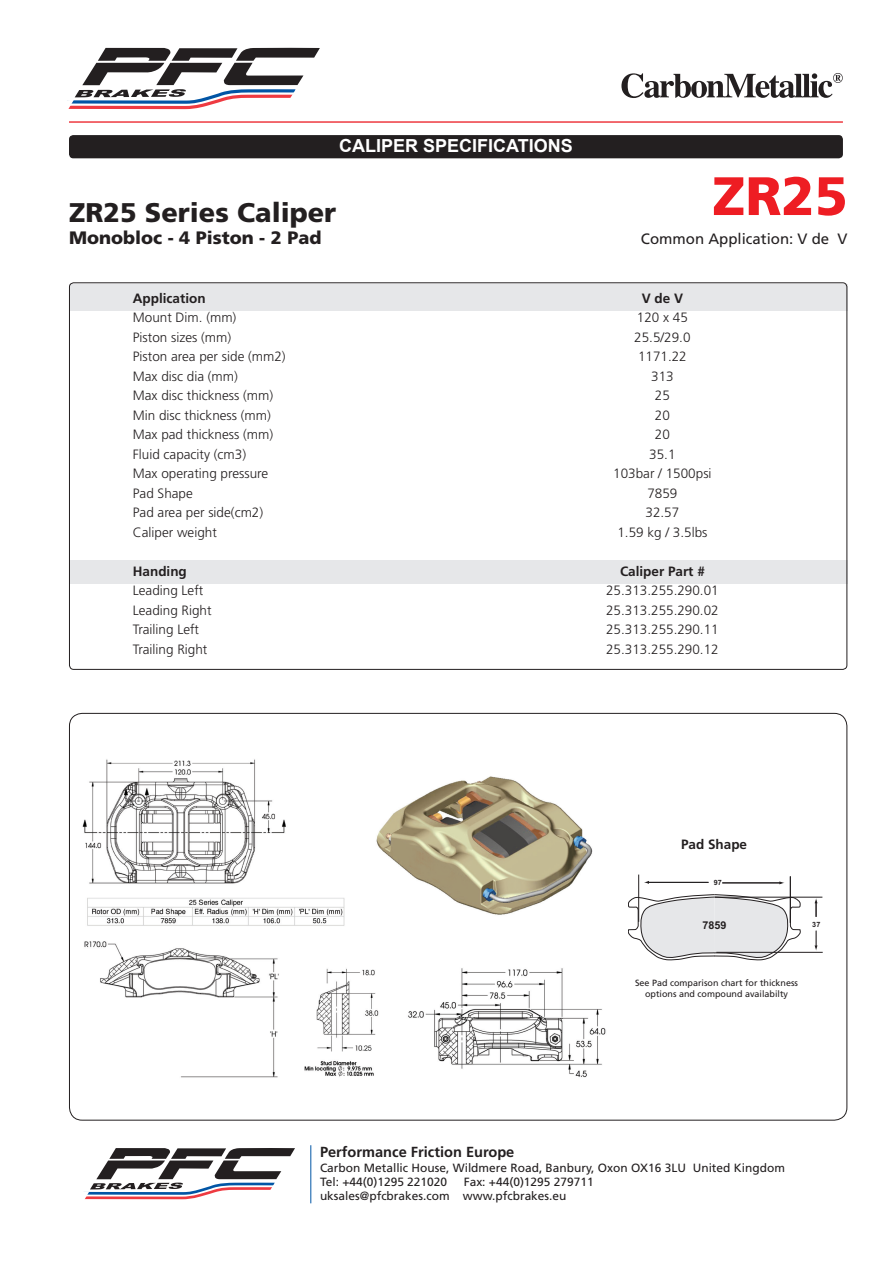
<style>
.page{position:relative;width:893px;height:1263px;background:#fff}
.page>*{position:absolute;margin:0;border:0;box-sizing:border-box;transform-origin:0 0}
.t1{font:900 54px "Frutiger";color:#ee1d23}
.t2{font:900 27px "Frutiger";color:#231f20}
.t3{font:900 18px "Frutiger";color:#231f20}
.t4{font:700 18px "Arial";color:#fff}
.t5{font:15px "Frutiger";color:#231f20}
.t6{font:700 14.55px "Frutiger";color:#231f20}
.t7{font:300 13.5px "Frutiger";color:#231f20}
.t8{font:700 13.5px "Frutiger";color:#231f20}
.t9{font:12px/14.4px "Frutiger";color:#231f20}
.t10{font:700 10.8px "Arial";color:#231f20}
.t11{font:9px/10.8px "Frutiger";color:#231f20;text-align:center}
.t12{font:700 7.2px "Arial";color:#231f20}
</style>
<div class="page">
<hr style="left:310px;top:1145px;width:1px;height:58px;background:#0155a5">
<svg style="left:84px;top:1148px;width:211px;height:52px"></svg>
<div style="left:69px;top:560px;width:778px;height:24px;background:#e6e7e9"></div>
<div style="left:69px;top:284px;width:778px;height:26px;background:#e6e7e9"></div>
<img style="left:82px;top:759px;width:524px;height:319px">
<svg style="left:814px;top:931px;width:4px;height:19px"></svg>
<svg style="left:814px;top:898px;width:4px;height:19px"></svg>
<hr style="left:648px;top:882px;width:60px;height:1px;background:#231f20">
<hr style="left:722px;top:883px;width:58px;height:1px;background:#231f20">
<svg style="left:779px;top:881px;width:5px;height:3px"></svg>
<hr style="left:638px;top:874px;width:1px;height:48px;background:#231f20">
<hr style="left:790px;top:876px;width:1px;height:47px;background:#231f20">
<svg style="left:628px;top:894px;width:173px;height:66px"></svg>
<hr style="left:715px;top:897px;width:107px;height:1px;background:#231f20">
<hr style="left:716px;top:952px;width:107px;height:1px;background:#231f20">
<div style="left:69px;top:135px;width:774px;height:23px;background:#231f20;border-radius:4px"></div>
<hr style="left:69px;top:121px;width:774px;height:2px;background:#ee3a41">
<svg style="left:621px;top:73px;width:222px;height:25px"></svg>
<svg style="left:67px;top:48px;width:253px;height:62px"></svg>
<h3 class="t4" style="left:339px;top:134px;width:235px">CALIPER SPECIFICATIONS</h3>
<h2 class="t2" style="left:69px;top:197px;width:269px">ZR25 Series Caliper</h2>
<h3 class="t3" style="left:69px;top:227px;width:254px">Monobloc - 4 Piston - 2 Pad</h3>
<h1 class="t1" style="left:712px;top:163px;width:137px">ZR25</h1>
<p class="t5" style="left:641px;top:230px;width:208px">Common Application: V de V</p>
<p class="t8" style="left:133px;top:290px;width:74px">Application</p>
<p class="t8" style="left:642px;top:290px;width:43px">V de V</p>
<p class="t7" style="left:133px;top:310px;width:105px">Mount Dim. (mm)</p>
<p class="t7" style="left:637px;top:310px;width:53px">120 x 45</p>
<p class="t7" style="left:133px;top:329px;width:100px">Piston sizes (mm)</p>
<p class="t7" style="left:634px;top:329px;width:58px">25.5/29.0</p>
<p class="t7" style="left:133px;top:349px;width:154px">Piston area per side (mm2)</p>
<p class="t7" style="left:638px;top:349px;width:50px">1171.22</p>
<p class="t7" style="left:133px;top:368px;width:107px">Max disc dia (mm)</p>
<p class="t7" style="left:651px;top:368px;width:24px">313</p>
<p class="t7" style="left:133px;top:388px;width:142px">Max disc thickness (mm)</p>
<p class="t7" style="left:655px;top:388px;width:17px">25</p>
<p class="t7" style="left:133px;top:407px;width:140px">Min disc thickness (mm)</p>
<p class="t7" style="left:655px;top:407px;width:17px">20</p>
<p class="t7" style="left:133px;top:427px;width:142px">Max pad thickness (mm)</p>
<p class="t7" style="left:655px;top:427px;width:17px">20</p>
<p class="t7" style="left:133px;top:446px;width:115px">Fluid capacity (cm3)</p>
<p class="t7" style="left:649px;top:446px;width:28px">35.1</p>
<p class="t7" style="left:133px;top:466px;width:137px">Max operating pressure</p>
<p class="t7" style="left:613px;top:466px;width:100px">103bar / 1500psi</p>
<p class="t7" style="left:133px;top:485px;width:62px">Pad Shape</p>
<p class="t7" style="left:647px;top:485px;width:32px">7859</p>
<p class="t7" style="left:133px;top:505px;width:132px">Pad area per side(cm2)</p>
<p class="t7" style="left:645px;top:505px;width:35px">32.57</p>
<p class="t7" style="left:133px;top:524px;width:86px">Caliper weight</p>
<p class="t7" style="left:617px;top:524px;width:92px">1.59 kg / 3.5lbs</p>
<p class="t8" style="left:133px;top:563px;width:55px">Handing</p>
<p class="t8" style="left:620px;top:563px;width:86px">Caliper Part #</p>
<p class="t7" style="left:133px;top:583px;width:72px">Leading Left</p>
<p class="t7" style="left:606px;top:583px;width:114px">25.313.255.290.01</p>
<p class="t7" style="left:133px;top:602px;width:80px">Leading Right</p>
<p class="t7" style="left:606px;top:602px;width:114px">25.313.255.290.02</p>
<p class="t7" style="left:133px;top:622px;width:68px">Trailing Left</p>
<p class="t7" style="left:606px;top:622px;width:114px">25.313.255.290.11</p>
<p class="t7" style="left:133px;top:641px;width:76px">Trailing Right</p>
<p class="t7" style="left:606px;top:641px;width:114px">25.313.255.290.12</p>
<p class="t8" style="left:681px;top:837px;width:68px">Pad Shape</p>
<p class="t12" style="left:714px;top:877px;width:10px">97</p>
<p class="t10" style="left:703px;top:918px;width:26px">7859</p>
<p class="t12" style="left:812px;top:919px;width:10px">37</p>
<p class="t11" style="left:635px;top:978px;width:165px">See Pad comparison chart for thickness options and compound availabilty</p>
<p class="t6" style="left:320px;top:1144px;width:196px">Performance Friction Europe</p>
<p class="t9" style="left:320px;top:1160px;width:466px">Carbon Metallic House, Wildmere Road, Banbury, Oxon OX16 3LU United Kingdom<br>Tel: +44(0)1295 221020</p>
<p class="t9" style="left:320px;top:1175px;width:275px;text-indent:144px">Fax: +44(0)1295 279711 uksales@pfcbrakes.com www.pfcbrakes.eu</p>
</div>
